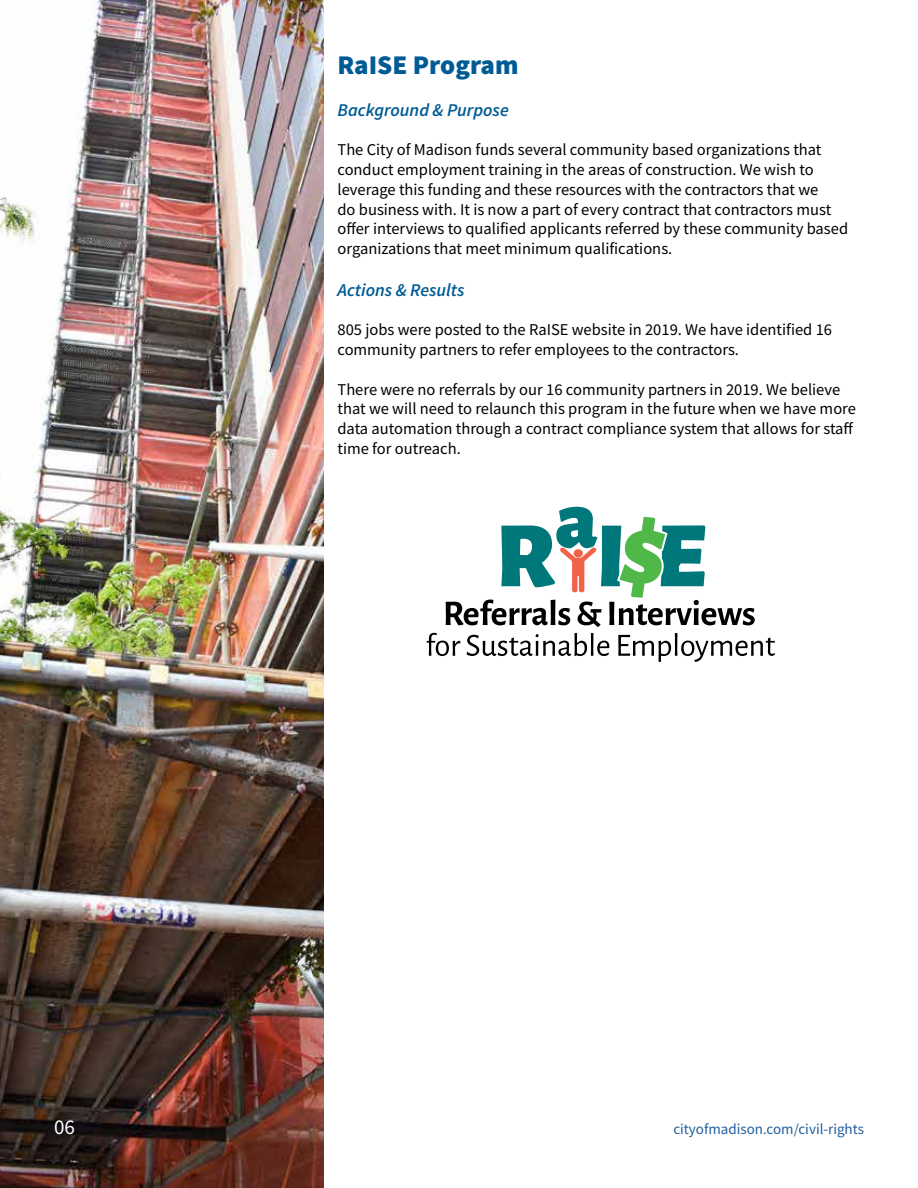
<style>
.page{position:relative;width:918px;height:1188px;background:#fff}
.page>*{position:absolute;margin:0;border:0;box-sizing:border-box;transform-origin:0 0}
.t1{font:900 27px "Source Sans Pro";color:#005b94}
.t2{font:21px "Source Sans Pro";color:#fff}
.t3{font:italic 600 18px "Source Sans Pro";color:#005b94}
.t4{font:16.5px/19.8px "Source Sans Pro";color:#000}
.t5{font:15px "Source Sans Pro";color:#215e9e}
</style>
<div class="page">
<svg style="left:427px;top:633px;width:348px;height:29px"></svg>
<svg style="left:446px;top:507px;width:309px;height:120px"></svg>
<img style="left:0;top:0;width:324px;height:1188px">
<h1 class="t1" style="left:338px;top:47px;width:183px">RaISE Program</h1>
<p class="t3" style="left:338px;top:98px;width:173px">Background &amp; Purpose</p>
<p class="t4" style="left:338px;top:140px;width:512px">The City of Madison funds several community based organizations that conduct employment training in the areas of construction. We wish to leverage this funding and these resources with the contractors that we<br>do business with. It is now a part of every contract that contractors must offer interviews to qualified applicants referred by these community based organizations that meet minimum qualifications.</p>
<p class="t3" style="left:338px;top:278px;width:129px">Actions &amp; Results</p>
<p class="t4" style="left:338px;top:320px;width:496px">805 jobs were posted to the RaISE website in 2019. We have identified 16 community partners to refer employees to the contractors.</p>
<p class="t4" style="left:338px;top:379px;width:520px">There were no referrals by our 16 community partners in 2019. We believe that we will need to relaunch this program in the future when we have more data automation through a contract compliance system that allows for staff time for outreach.</p>
<p class="t2" style="left:54px;top:1114px;width:22px">06</p>
<p class="t5" style="left:673px;top:1119px;width:192px">cityofmadison.com/civil-rights</p>
</div>
